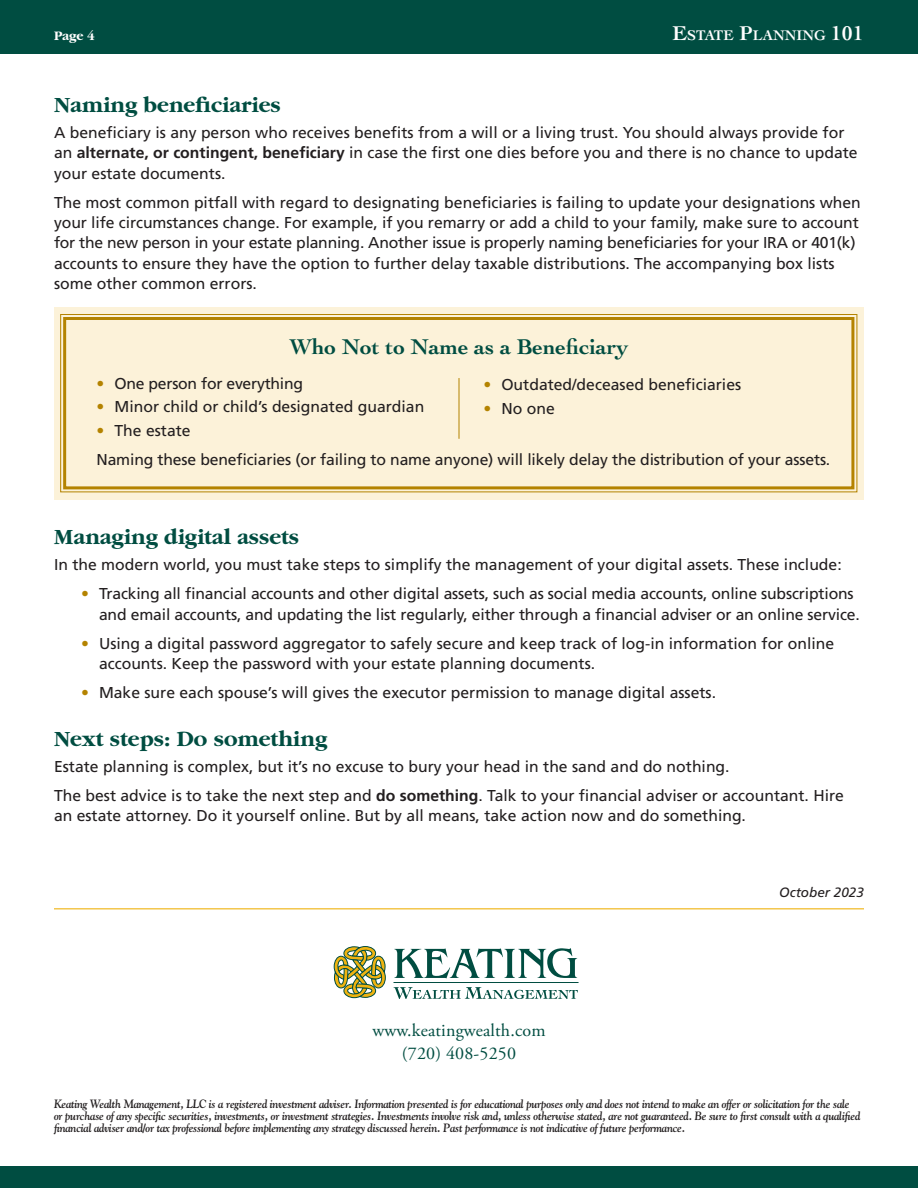
<style>
.page{position:relative;width:918px;height:1188px;background:#fff}
.page>*{position:absolute;margin:0;border:0;box-sizing:border-box;transform-origin:0 0}
.Headline_1{font:700 22.5px "Garamond";color:#004d41}
.Body_Text{font:700 22.5px "Cochin LT Std";color:#004d41}
.t1{font:18px/22.5px "Adobe Garamond Pro";letter-spacing:.01em;color:#004d41;text-align:center}
.Body_Text-2{font:15.75px/20.2px "Frutiger";color:#231f20}
.Indent_text{font:15.75px/20.2px "Frutiger";color:#231f20}
.t2{font:700 14.7px "Cochin LT Std";color:#fff}
.Body_Text-3{font:italic 13.5px "Frutiger";color:#231f20}
.Body_Text-4{font:700 13.5px "Garamond";color:#fff}
.Intro_End{font:italic 700 12px/12px "Goudy";letter-spacing:-.025em;color:#231f20;scale:.9 1}
.s1{font-size:21px}
.s2{font-weight:700}
.s3{color:#b48300}
</style>
<div class="page">
<div style="left:0;top:1166px;width:918px;height:22px;background:#004d41"></div>
<div style="left:0;top:0;width:918px;height:54px;background:#004d41"></div>
<div style="left:54px;top:307px;width:810px;height:192px;background:#fcf2d9"></div>
<svg style="left:60px;top:314px;width:798px;height:179px"></svg>
<div style="left:63px;top:317px;width:791px;height:172px;border:3px solid #b48300"></div>
<hr style="left:459px;top:378px;width:1px;height:61px;background:#b48300">
<hr style="left:394px;top:982px;width:185px;height:1px;background:#004d41">
<svg style="left:394px;top:987px;width:184px;height:12px"></svg>
<svg style="left:394px;top:948px;width:183px;height:31px"></svg>
<svg style="left:334px;top:946px;width:52px;height:52px"></svg>
<hr style="left:54px;top:908px;width:810px;height:1px;background:#efb310">
<p class="Body_Text-4" style="left:54px;top:28px;width:42px">Page 4</p>
<p class="t2" style="left:672px;top:26px;width:193px"><span class="s1">E</span>STATE <span class="s1">P</span>LANNING <span class="s1">101</span></p>
<p class="Headline_1" style="left:54px;top:92px;width:228px">Naming beneficiaries</p>
<p class="Body_Text-2" style="left:54px;top:122px;width:805px">A beneficiary is any person who receives benefits from a will or a living trust. You should always provide for an <span class="s2">alternate, or contingent, beneficiary</span> in case the first one dies before you and there is no chance to update your estate documents.</p>
<p class="Body_Text-2" style="left:54px;top:192px;width:808px">The most common pitfall with regard to designating beneficiaries is failing to update your designations when your life circumstances change. For example, if you remarry or add a child to your family, make sure to account for the new person in your estate planning. Another issue is properly naming beneficiaries for your IRA or 401(k) accounts to ensure they have the option to further delay taxable distributions. The accompanying box lists some other common errors.</p>
<p class="Body_Text" style="left:290px;top:333px;width:340px">Who Not to Name as a Beneficiary</p>
<p class="Body_Text-2" style="left:483px;top:375px;width:259px"><span class="s3">•</span> Outdated/deceased beneficiaries</p>
<p class="Body_Text-2" style="left:483px;top:398px;width:73px"><span class="s3">•</span> No one</p>
<p class="Body_Text-2" style="left:96px;top:373px;width:208px"><span class="s3">•</span> One person for everything</p>
<p class="Body_Text-2" style="left:96px;top:397px;width:329px"><span class="s3">•</span> Minor child or child’s designated guardian</p>
<p class="Body_Text-2" style="left:96px;top:420px;width:96px"><span class="s3">•</span> The estate</p>
<p class="Body_Text-2" style="left:96px;top:449px;width:735px">Naming these beneficiaries (or failing to name anyone) will likely delay the distribution of your assets.</p>
<p class="Headline_1" style="left:54px;top:524px;width:247px">Managing digital assets</p>
<p class="Body_Text-2" style="left:54px;top:554px;width:789px">In the modern world, you must take steps to simplify the management of your digital assets. These include:</p>
<p class="Indent_text" style="left:99px;top:584px;width:762px;text-indent:-18px"><span class="s3">•</span> Tracking all financial accounts and other digital assets, such as social media accounts, online subscriptions and email accounts, and updating the list regularly, either through a financial adviser or an online service.</p>
<p class="Indent_text" style="left:99px;top:633px;width:737px;text-indent:-18px"><span class="s3">•</span> Using a digital password aggregator to safely secure and keep track of log-in information for online accounts. Keep the password with your estate planning documents.</p>
<p class="Indent_text" style="left:81px;top:683px;width:637px"><span class="s3">•</span> Make sure each spouse’s will gives the executor permission to manage digital assets.</p>
<p class="Headline_1" style="left:54px;top:726px;width:275px">Next steps: Do something</p>
<p class="Body_Text-2" style="left:54px;top:756px;width:677px">Estate planning is complex, but it’s no excuse to bury your head in the sand and do nothing.</p>
<p class="Body_Text-2" style="left:54px;top:785px;width:792px">The best advice is to take the next step and <span class="s2">do something</span>. Talk to your financial adviser or accountant. Hire an estate attorney. Do it yourself online. But by all means, take action now and do something.</p>
<p class="Body_Text-3" style="left:779px;top:885px;width:86px">October 2023</p>
<p class="t1" style="left:372px;top:1020px;width:175px">www.keatingwealth.com (720) 408-5250</p>
<p class="Intro_End" style="left:54px;top:1097px;width:898px">Keating Wealth Management, LLC is a registered investment adviser. Information presented is for educational purposes only and does not intend to make an offer or solicitation for the sale or purchase of any specific securities, investments, or investment strategies. Investments involve risk and, unless otherwise stated, are not guaranteed. Be sure to first consult with a qualified financial adviser and/or tax professional before implementing any strategy discussed herein. Past performance is not indicative of future performance.</p>
</div>
